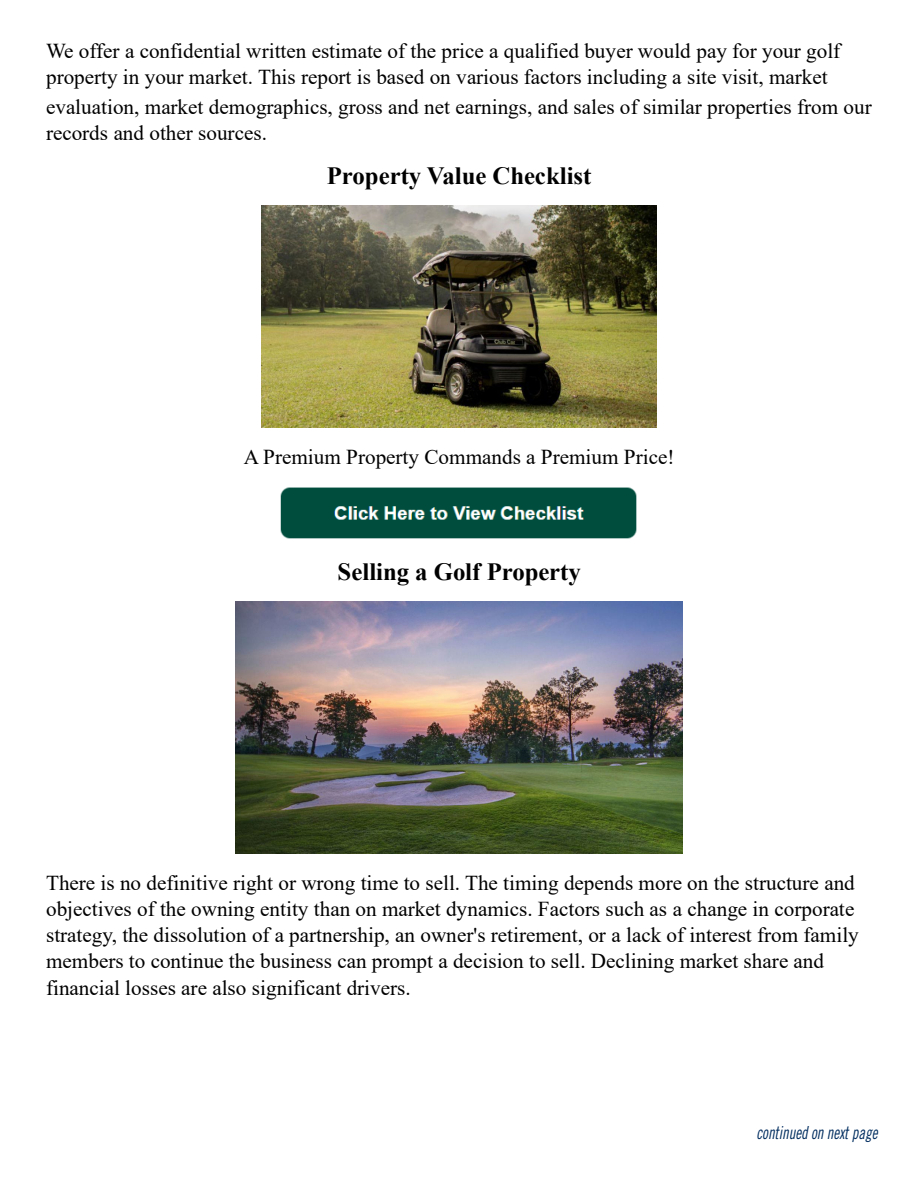
<style>
.page{position:relative;width:918px;height:1188px;background:#fff}
.page>*{position:absolute;margin:0;border:0;box-sizing:border-box;transform-origin:0 0}
.t1{font:700 24.75px "Times New Roman";color:#000}
.t2{font:21.15px/26.2px "Times New Roman";color:#000}
.t3{font:18px "Trade Gothic LT Std Cn 18 Obl";color:#002d5f;scale:.83 1}
</style>
<div class="page">
<img style="left:262px;top:206px;width:394px;height:222px">
<img style="left:280px;top:487px;width:357px;height:52px">
<img style="left:235px;top:602px;width:448px;height:252px">
<p class="t2" style="left:46px;top:37px;width:796px">We offer a confidential written estimate of the price a qualified buyer would pay for your golf property in your market. This report is based on various factors including a site visit, market</p>
<p class="t2" style="left:46px;top:93px;width:827px">evaluation, market demographics, gross and net earnings, and sales of similar properties from our records and other sources.</p>
<p class="t1" style="left:327px;top:158px;width:266px">Property Value Checklist</p>
<p class="t2" style="left:244px;top:443px;width:432px">A Premium Property Commands a Premium Price!</p>
<p class="t1" style="left:338px;top:554px;width:245px">Selling a Golf Property</p>
<p class="t2" style="left:46px;top:869px;width:814px">There is no definitive right or wrong time to sell. The timing depends more on the structure and objectives of the owning entity than on market dynamics. Factors such as a change in corporate strategy, the dissolution of a partnership, an owner's retirement, or a lack of interest from family members to continue the business can prompt a decision to sell. Declining market share and financial losses are also significant drivers.</p>
<p class="t3" style="left:756px;top:1122px;width:147px">continued on next page</p>
</div>
